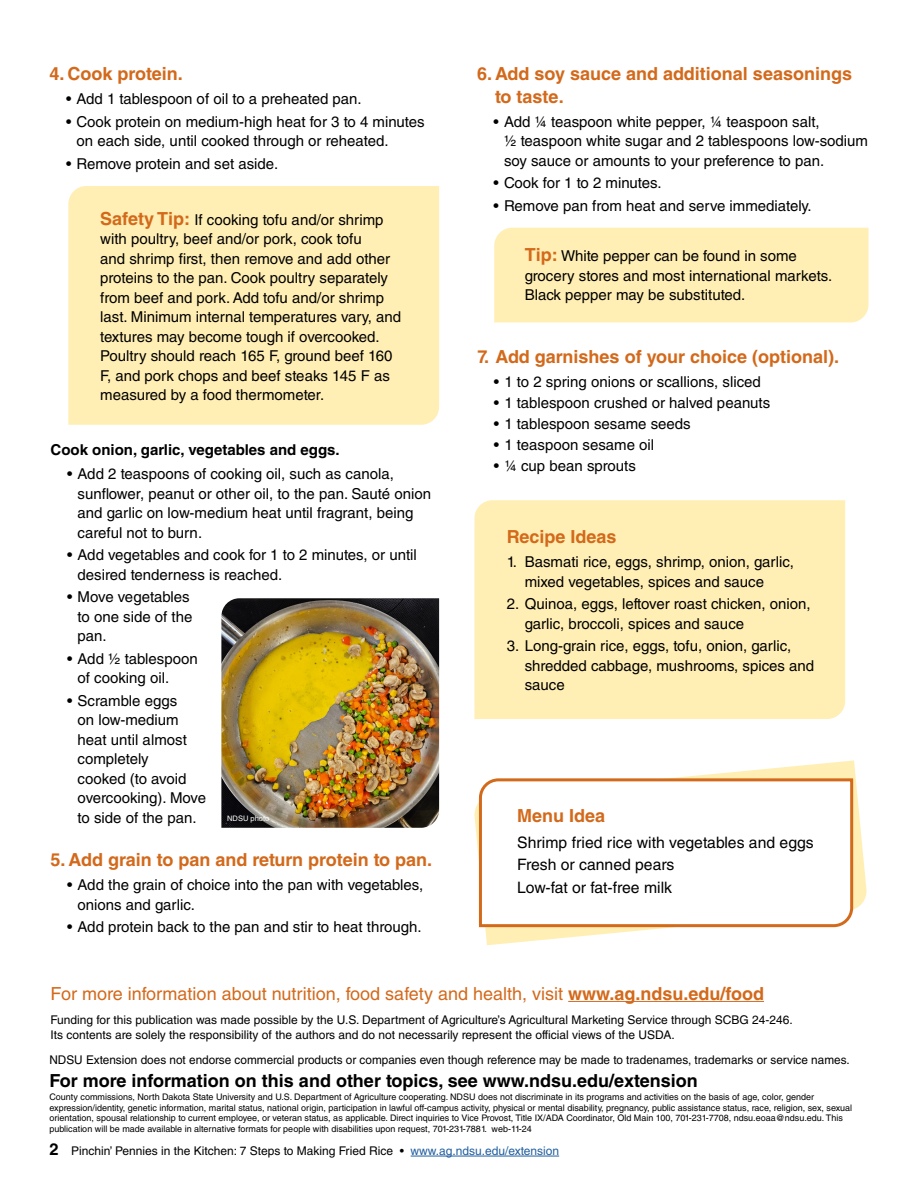
<style>
.page{position:relative;width:918px;height:1188px;background:#fff}
.page>*{position:absolute;margin:0;border:0;box-sizing:border-box;transform-origin:0 0}
.Number{font:700 18px/22.5px "Helvetica LT Std";color:#d3691b}
.Body_text_fried_rice{font:18px "Helvetica LT Std";color:#d3691b}
.t1{font:700 18px "Helvetica LT Std";color:#000}
.Body_text_fried_rice-2{font:700 18px "Helvetica LT Std";color:#d3691b}
.Body_text_fried_rice-3{font:15.75px/22.5px "Helvetica LT Std";color:#000}
.Body_text_fried_rice-4{font:15px/19.5px "Helvetica LT Std";color:#000}
.Body_text_fried_rice-5{font:700 15px "Helvetica LT Std";color:#000}
.Body_text_fried_rice-6{font:12px/15px "Helvetica LT Std";color:#000}
.t2{font:9px/10.5px "Helvetica LT Std";color:#000}
.t3{font:7.5px "Helvetica LT Std";color:#fff}
.s1{font-weight:700;font-size:18px;color:#d3691b}
.s2{font-weight:700}
.s3{font-weight:700;font-size:16.5px}
.s4{color:#215e9e}
</style>
<div class="page">
<svg style="left:475px;top:760px;width:391px;height:186px"></svg>
<div style="left:494px;top:228px;width:374px;height:94px;background:#ffefb4"></div>
<svg style="left:477px;top:777px;width:378px;height:152px"></svg>
<hr style="left:411px;top:1156px;width:148px;height:1px;background:#215e9e">
<div style="left:68px;top:186px;width:371px;height:239px;background:#ffefb4"></div>
<img style="left:221px;top:598px;width:218px;height:230px">
<hr style="left:568px;top:1001px;width:196px;height:1px;background:#d3691b">
<div style="left:474px;top:500px;width:371px;height:219px;background:#ffefb4"></div>
<p class="Number" style="left:50px;top:62px;width:135px">4. Cook protein.</p>
<p class="Body_text_fried_rice-4" style="left:66px;top:89px;width:297px">• Add 1 tablespoon of oil to a preheated pan.</p>
<p class="Body_text_fried_rice-4" style="left:76px;top:112px;width:350px;text-indent:-10px">• Cook protein on medium-high heat for 3 to 4 minutes on each side, until cooked through or reheated.</p>
<p class="Body_text_fried_rice-4" style="left:66px;top:154px;width:214px">• Remove protein and set aside.</p>
<p class="Body_text_fried_rice-4" style="left:100px;top:210px;width:303px"><span class="s1">Safety Tip:</span> If cooking tofu and/or shrimp with poultry, beef and/or pork, cook tofu<br>and shrimp first, then remove and add other proteins to the pan. Cook poultry separately from beef and pork. Add tofu and/or shrimp last. Minimum internal temperatures vary, and textures may become tough if overcooked.<br>Poultry should reach 165 F, ground beef 160<br>F, and pork chops and beef steaks 145 F as measured by a food thermometer.</p>
<p class="Body_text_fried_rice-5" style="left:51px;top:441px;width:291px">Cook onion, garlic, vegetables and eggs.</p>
<p class="Body_text_fried_rice-4" style="left:78px;top:464px;width:355px;text-indent:-10px">• Add 2 teaspoons of cooking oil, such as canola, sunflower, peanut or other oil, to the pan. Sauté onion and garlic on low-medium heat until fragrant, being careful not to burn.</p>
<p class="Body_text_fried_rice-4" style="left:78px;top:545px;width:341px;text-indent:-10px">• Add vegetables and cook for 1 to 2 minutes, or until desired tenderness is reached.</p>
<p class="Body_text_fried_rice-4" style="left:78px;top:587px;width:116px;text-indent:-10px">• Move vegetables to one side of the pan.</p>
<p class="Body_text_fried_rice-4" style="left:78px;top:649px;width:122px;text-indent:-10px">• Add ½ tablespoon of cooking oil.</p>
<p class="Body_text_fried_rice-4" style="left:78px;top:691px;width:130px;text-indent:-10px">• Scramble eggs<br>on low-medium heat until almost completely<br>cooked (to avoid overcooking). Move to side of the pan.</p>
<p class="Number" style="left:51px;top:849px;width:383px">5. Add grain to pan and return protein to pan.</p>
<p class="Body_text_fried_rice-4" style="left:78px;top:875px;width:347px;text-indent:-10px">• Add the grain of choice into the pan with vegetables, onions and garlic.</p>
<p class="Body_text_fried_rice-4" style="left:67px;top:917px;width:356px">• Add protein back to the pan and stir to heat through.</p>
<p class="t3" style="left:227px;top:814px;width:43px">NDSU photo</p>
<p class="Number" style="left:495px;top:62px;width:359px;text-indent:-18px">6. Add soy sauce and additional seasonings to taste.</p>
<p class="Body_text_fried_rice-4" style="left:504px;top:112px;width:366px;text-indent:-10px">• Add ¼ teaspoon white pepper, ¼ teaspoon salt,<br>½ teaspoon white sugar and 2 tablespoons low-sodium soy sauce or amounts to your preference to pan.</p>
<p class="Body_text_fried_rice-4" style="left:494px;top:173px;width:170px">• Cook for 1 to 2 minutes.</p>
<p class="Body_text_fried_rice-4" style="left:494px;top:196px;width:320px">• Remove pan from heat and serve immediately.</p>
<p class="Body_text_fried_rice-4" style="left:525px;top:246px;width:309px"><span class="s1">Tip:</span> White pepper can be found in some grocery stores and most international markets.<br>Black pepper may be substituted.</p>
<p class="Number" style="left:477px;top:345px;width:363px">7. Add garnishes of your choice (optional).</p>
<p class="Body_text_fried_rice-4" style="left:494px;top:371px;width:268px">• 1 to 2 spring onions or scallions, sliced</p>
<p class="Body_text_fried_rice-4" style="left:494px;top:392px;width:278px">• 1 tablespoon crushed or halved peanuts</p>
<p class="Body_text_fried_rice-4" style="left:494px;top:413px;width:198px">• 1 tablespoon sesame seeds</p>
<p class="Body_text_fried_rice-4" style="left:494px;top:434px;width:162px">• 1 teaspoon sesame oil</p>
<p class="Body_text_fried_rice-4" style="left:494px;top:455px;width:143px">• ¼ cup bean sprouts</p>
<p class="Number" style="left:507px;top:525px;width:111px">Recipe Ideas</p>
<p class="Body_text_fried_rice-4" style="left:525px;top:552px;width:271px;text-indent:-18px">1. Basmati rice, eggs, shrimp, onion, garlic, mixed vegetables, spices and sauce</p>
<p class="Body_text_fried_rice-4" style="left:525px;top:594px;width:287px;text-indent:-18px">2. Quinoa, eggs, leftover roast chicken, onion, garlic, broccoli, spices and sauce</p>
<p class="Body_text_fried_rice-4" style="left:525px;top:636px;width:291px;text-indent:-18px">3. Long-grain rice, eggs, tofu, onion, garlic, shredded cabbage, mushrooms, spices and sauce</p>
<p class="Body_text_fried_rice-2" style="left:517px;top:805px;width:89px">Menu Idea</p>
<p class="Body_text_fried_rice-3" style="left:517px;top:831px;width:298px">Shrimp fried rice with vegetables and eggs<br>Fresh or canned pears<br>Low-fat or fat-free milk</p>
<p class="Body_text_fried_rice" style="left:51px;top:983px;width:715px">For more information about nutrition, food safety and health, visit <span class="s2">www.ag.ndsu.edu/food</span></p>
<p class="Body_text_fried_rice-6" style="left:51px;top:1012px;width:744px">Funding for this publication was made possible by the U.S. Department of Agriculture’s Agricultural Marketing Service through SCBG 24-246.<br>Its contents are solely the responsibility of the authors and do not necessarily represent the official views of the USDA.</p>
<p class="Body_text_fried_rice-6" style="left:50px;top:1052px;width:802px">NDSU Extension does not endorse commercial products or companies even though reference may be made to tradenames, trademarks or service names.</p>
<p class="t1" style="left:50px;top:1069px;width:650px">For more information on this and other topics, see www.ndsu.edu/extension</p>
<p class="t2" style="left:50px;top:1092px;width:804px">County commissions, North Dakota State University and U.S. Department of Agriculture cooperating. NDSU does not discriminate in its programs and activities on the basis of age, color, gender expression/identity, genetic information, marital status, national origin, participation in lawful off-campus activity, physical or mental disability, pregnancy, public assistance status, race, religion, sex, sexual orientation, spousal relationship to current employee, or veteran status, as applicable. Direct inquiries to Vice Provost, Title IX/ADA Coordinator, Old Main 100, 701-231-7708, ndsu.eoaa@ndsu.edu. This publication will be made available in alternative formats for people with disabilities upon request, 701-231-7881. web-11-24</p>
<p class="Body_text_fried_rice-6" style="left:50px;top:1143px;width:511px"><span class="s3">2</span> Pinchin’ Pennies in the Kitchen: 7 Steps to Making Fried Rice • <span class="s4">www.ag.ndsu.edu/extension</span></p>
</div>
